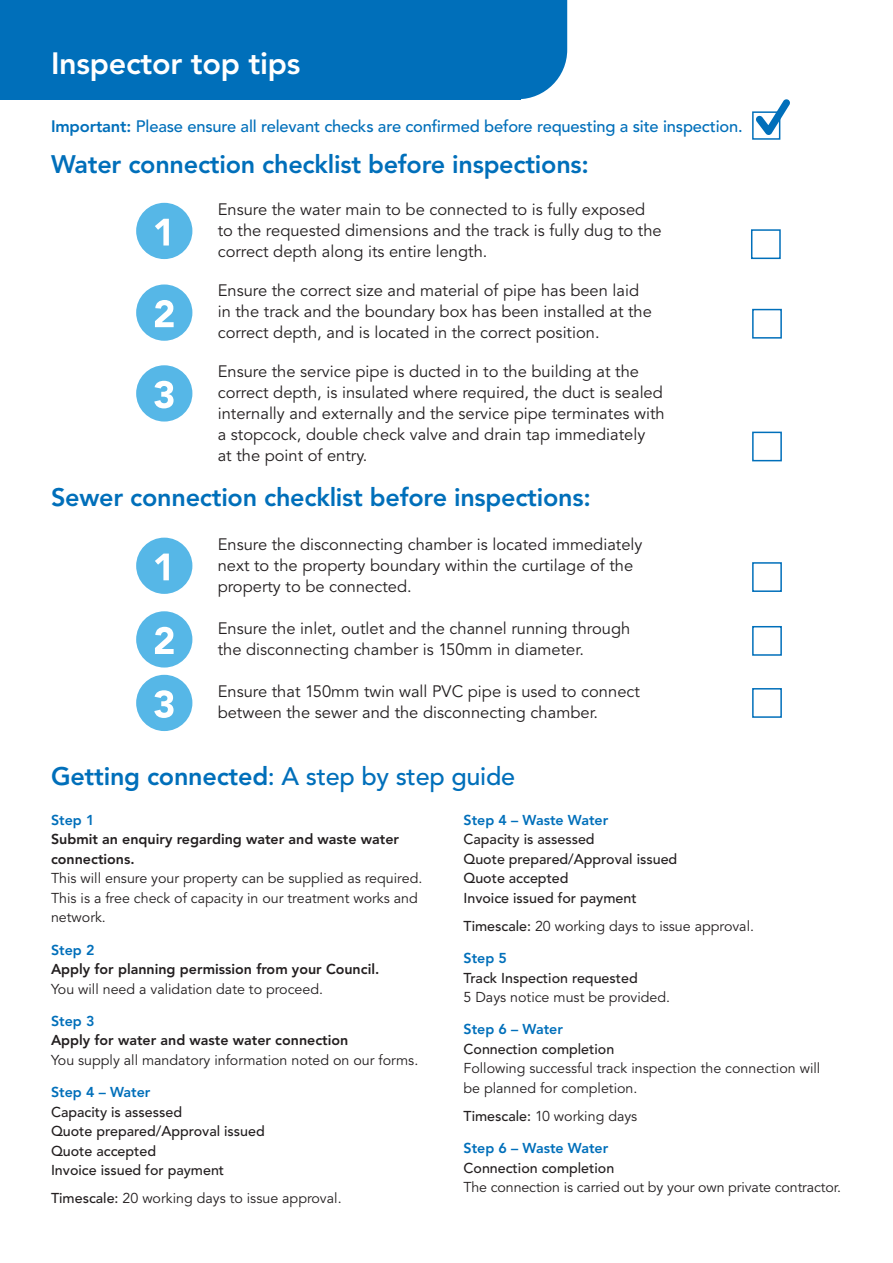
<style>
.page{position:relative;width:893px;height:1263px;background:#fff}
.page>*{position:absolute;margin:0;border:0;box-sizing:border-box;transform-origin:0 0}
.t1{font:800 30.6px "Avenir";letter-spacing:-.01em;color:#fff}
.t2{font:800 25.2px "Avenir";letter-spacing:-.01em;color:#006fba}
.t3{font:500 25.2px "Avenir";letter-spacing:-.01em;color:#006fba}
.t4{font:16.5px/21px "Avenir";color:#231f20}
.t5{font:500 16.5px "Avenir";letter-spacing:-.01em;color:#006fba}
.t6{font:14.25px/19.5px "Avenir";color:#231f20}
.t7{font:500 14.25px/19.5px "Avenir";color:#231f20}
.t8{font:800 14.25px/19.5px "Avenir";color:#231f20}
.t9{font:800 14.25px "Avenir";color:#006fba}
.s1{font-weight:800}
.s2{font-weight:500}
</style>
<div class="page">
<div style="left:752px;top:111px;width:28px;height:29px;border:2px solid #006fba"></div>
<svg style="left:755px;top:99px;width:35px;height:36px"></svg>
<div style="left:751px;top:229px;width:30px;height:30px;border:2px solid #006fba"></div>
<div style="left:0;top:0;width:521px;height:99px;background:#006fba"></div>
<div style="left:468px;top:0;width:99px;height:99px;background:#006fba;border-radius:49px"></div>
<div style="left:752px;top:309px;width:30px;height:30px;border:2px solid #006fba"></div>
<div style="left:752px;top:432px;width:30px;height:29px;border:2px solid #006fba"></div>
<div style="left:752px;top:562px;width:30px;height:30px;border:2px solid #006fba"></div>
<div style="left:752px;top:626px;width:30px;height:30px;border:2px solid #006fba"></div>
<div style="left:752px;top:688px;width:30px;height:30px;border:2px solid #006fba"></div>
<div style="left:136px;top:203px;width:56px;height:56px;background:#56b7e7;border-radius:50%"></div>
<svg style="left:155px;top:219px;width:14px;height:26px"></svg>
<div style="left:136px;top:284px;width:56px;height:57px;background:#56b7e7;border-radius:50%"></div>
<svg style="left:155px;top:300px;width:19px;height:27px"></svg>
<div style="left:136px;top:365px;width:56px;height:56px;background:#56b7e7;border-radius:50%"></div>
<svg style="left:154px;top:381px;width:20px;height:27px"></svg>
<div style="left:136px;top:675px;width:56px;height:56px;background:#56b7e7;border-radius:50%"></div>
<svg style="left:154px;top:690px;width:20px;height:28px"></svg>
<div style="left:136px;top:611px;width:56px;height:56px;background:#56b7e7;border-radius:50%"></div>
<svg style="left:155px;top:627px;width:19px;height:27px"></svg>
<div style="left:136px;top:538px;width:56px;height:56px;background:#56b7e7;border-radius:50%"></div>
<svg style="left:155px;top:553px;width:14px;height:27px"></svg>
<h1 class="t1" style="left:51px;top:46px;width:251px">Inspector top tips</h1>
<p class="t5" style="left:51px;top:117px;width:693px"><span class="s1">Important:</span> Please ensure all relevant checks are confirmed before requesting a site inspection.</p>
<h2 class="t2" style="left:51px;top:150px;width:539px">Water connection checklist before inspections:</h2>
<p class="t4" style="left:218px;top:200px;width:445px">Ensure the water main to be connected to is fully exposed to the requested dimensions and the track is fully dug to the correct depth along its entire length.</p>
<p class="t4" style="left:218px;top:281px;width:436px">Ensure the correct size and material of pipe has been laid in the track and the boundary box has been installed at the correct depth, and is located in the correct position.</p>
<p class="t4" style="left:218px;top:361px;width:448px">Ensure the service pipe is ducted in to the building at the correct depth, is insulated where required, the duct is sealed internally and externally and the service pipe terminates with a stopcock, double check valve and drain tap immediately<br>at the point of entry.</p>
<h2 class="t2" style="left:51px;top:482px;width:541px">Sewer connection checklist before inspections:</h2>
<p class="t4" style="left:218px;top:534px;width:426px">Ensure the disconnecting chamber is located immediately next to the property boundary within the curtilage of the property to be connected.</p>
<p class="t4" style="left:218px;top:618px;width:414px">Ensure the inlet, outlet and the channel running through the disconnecting chamber is 150mm in diameter.</p>
<p class="t4" style="left:218px;top:681px;width:424px">Ensure that 150mm twin wall PVC pipe is used to connect between the sewer and the disconnecting chamber.</p>
<h2 class="t3" style="left:51px;top:762px;width:466px"><span class="s1">Getting connected</span>: A step by step guide</h2>
<p class="t9" style="left:51px;top:811px;width:45px">Step 1</p>
<p class="t8" style="left:51px;top:830px;width:350px">Submit an enquiry regarding water and waste water connections.</p>
<p class="t6" style="left:51px;top:869px;width:373px">This will ensure your property can be supplied as required.<br>This is a free check of capacity in our treatment works and network.</p>
<p class="t9" style="left:51px;top:941px;width:45px">Step 2</p>
<p class="t8" style="left:51px;top:959px;width:330px">Apply for planning permission from your Council.</p>
<p class="t6" style="left:51px;top:979px;width:274px">You will need a validation date to proceed.</p>
<p class="t9" style="left:51px;top:1012px;width:45px">Step 3</p>
<p class="t8" style="left:51px;top:1031px;width:299px">Apply for water and waste water connection</p>
<p class="t6" style="left:51px;top:1050px;width:369px">You supply all mandatory information noted on our forms.</p>
<p class="t9" style="left:51px;top:1084px;width:101px">Step 4 – Water</p>
<p class="t7" style="left:51px;top:1102px;width:215px">Capacity is assessed<br>Quote prepared/Approval issued<br>Quote accepted<br>Invoice issued for payment</p>
<p class="t6" style="left:51px;top:1189px;width:292px"><span class="s2">Timescale:</span> 20 working days to issue approval.</p>
<p class="t9" style="left:463px;top:811px;width:146px">Step 4 – Waste Water</p>
<p class="t7" style="left:463px;top:830px;width:215px">Capacity is assessed<br>Quote prepared/Approval issued<br>Quote accepted<br>Invoice issued for payment</p>
<p class="t6" style="left:463px;top:916px;width:292px"><span class="s2">Timescale:</span> 20 working days to issue approval.</p>
<p class="t9" style="left:463px;top:950px;width:45px">Step 5</p>
<p class="t7" style="left:463px;top:968px;width:176px">Track Inspection requested</p>
<p class="t6" style="left:463px;top:988px;width:208px">5 Days notice must be provided.</p>
<p class="t9" style="left:463px;top:1021px;width:101px">Step 6 – Water</p>
<p class="t7" style="left:463px;top:1039px;width:152px">Connection completion</p>
<p class="t6" style="left:463px;top:1059px;width:358px">Following successful track inspection the connection will be planned for completion.</p>
<p class="t6" style="left:463px;top:1106px;width:175px"><span class="s2">Timescale:</span> 10 working days</p>
<p class="t9" style="left:463px;top:1140px;width:146px">Step 6 – Waste Water</p>
<p class="t7" style="left:463px;top:1158px;width:152px">Connection completion</p>
<p class="t6" style="left:463px;top:1178px;width:379px">The connection is carried out by your own private contractor.</p>
</div>
